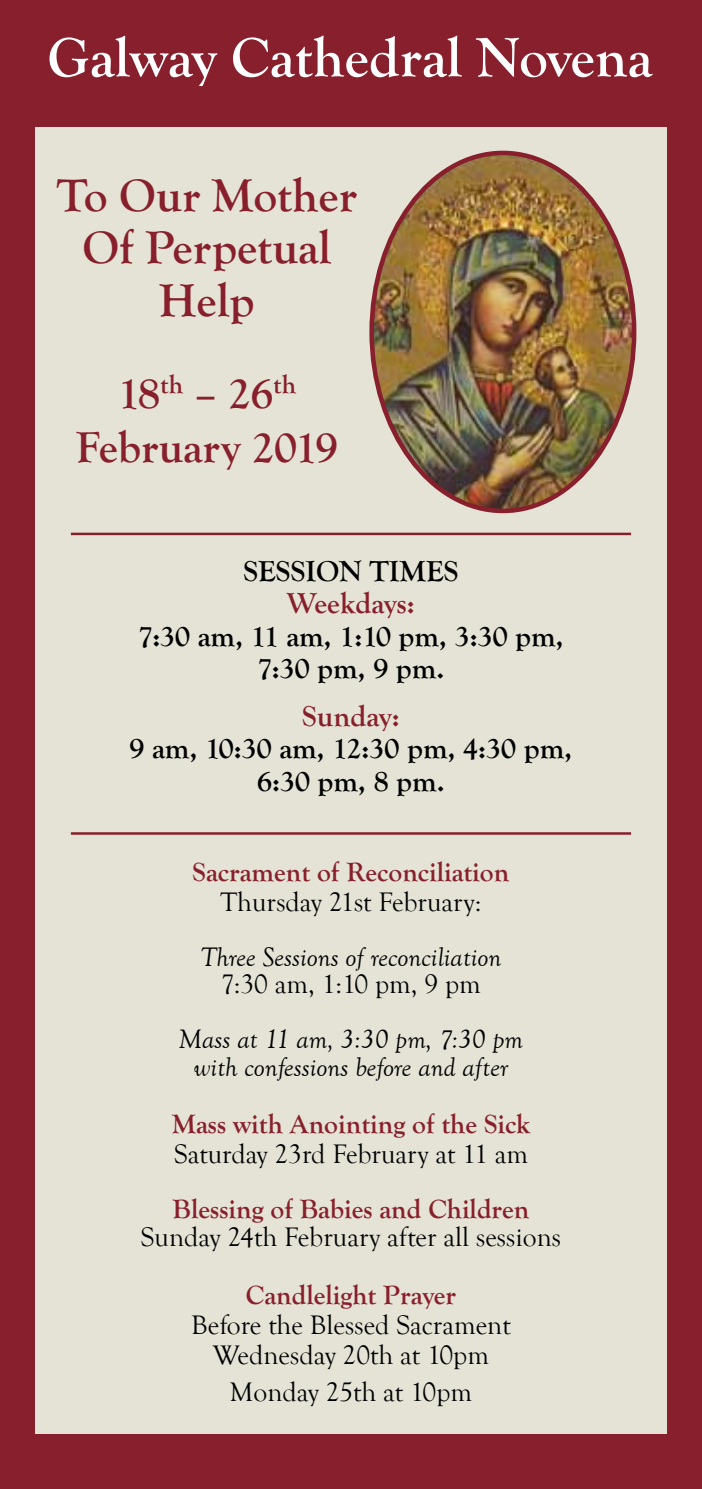
<style>
.page{position:relative;width:702px;height:1489px;background:#fff}
.page>*{position:absolute;margin:0;border:0;box-sizing:border-box;transform-origin:0 0}
.t1{font:700 57.5px "Goudy Old Style T";color:#fff}
.t2{font:700 47.5px/52.5px "Goudy Old Style T";color:#881f2c;text-align:center}
.t3{font:700 45px/54px "Goudy Old Style T";color:#881f2c;text-align:center}
.t4{font:700 30px/32.5px "Goudy Old Style T";color:#000;text-align:center}
.t5{font:700 30px "Goudy Old Style T";color:#881f2c}
.t6{font:27.5px/30px "Goudy Old Style T";color:#000;text-align:center}
.t7{font:700 27.5px "Goudy Old Style T";color:#881f2c}
.t8{font:italic 27.5px/27.5px "Goudy Old Style T";color:#000;text-align:center}
</style>
<div class="page">
<div style="left:0;top:0;width:702px;height:1488px;background:#881f2c"></div>
<div style="left:35px;top:128px;width:631px;height:1305px;background:#e4e3d6"></div>
<img style="left:375px;top:153px;width:259px;height:358px">
<hr style="left:71px;top:532px;width:560px;height:3px;background:#881f2c">
<hr style="left:71px;top:832px;width:560px;height:2px;background:#881f2c">
<h1 class="t1" style="left:47px;top:25px;width:606px">Galway Cathedral Novena</h1>
<h2 class="t2" style="left:57px;top:170px;width:301px">To Our Mother<br>Of Perpetual<br>Help</h2>
<h3 class="t3" style="left:76px;top:366px;width:264px">18<sup>th</sup> – 26<sup>th<br></sup>February 2019</h3>
<p class="t4" style="left:243px;top:555px;width:216px">session Times</p>
<p class="t5" style="left:287px;top:586px;width:129px">Weekdays:</p>
<p class="t4" style="left:138px;top:620px;width:427px">7:30 am, 11 am, 1:10 pm, 3:30 pm,<br>7:30 pm, 9 pm.</p>
<p class="t5" style="left:302px;top:699px;width:99px">Sunday:</p>
<p class="t4" style="left:130px;top:732px;width:444px">9 am, 10:30 am, 12:30 pm, 4:30 pm,<br>6:30 pm, 8 pm.</p>
<p class="t7" style="left:193px;top:856px;width:318px">Sacrament of Reconciliation</p>
<p class="t6" style="left:220px;top:887px;width:262px">Thursday 21st February:</p>
<p class="t8" style="left:200px;top:943px;width:302px">Three Sessions of reconciliation</p>
<p class="t6" style="left:221px;top:969px;width:261px">7:30 am, 1:10 pm, 9 pm</p>
<p class="t8" style="left:179px;top:1026px;width:346px">Mass at 11 am, 3:30 pm, 7:30 pm with confessions before and after</p>
<p class="t7" style="left:172px;top:1108px;width:360px">Mass with Anointing of the Sick</p>
<p class="t6" style="left:174px;top:1139px;width:355px">Saturday 23rd February at 11 am</p>
<p class="t7" style="left:172px;top:1193px;width:358px">Blessing of Babies and Children</p>
<p class="t6" style="left:141px;top:1222px;width:422px">Sunday 24th February after all sessions</p>
<p class="t7" style="left:246px;top:1278px;width:211px">Candlelight Prayer</p>
<p class="t6" style="left:191px;top:1309px;width:321px">Before the Blessed Sacrament<br>Wednesday 20th at 10pm</p>
<p class="t6" style="left:230px;top:1377px;width:243px">Monday 25th at 10pm</p>
</div>
